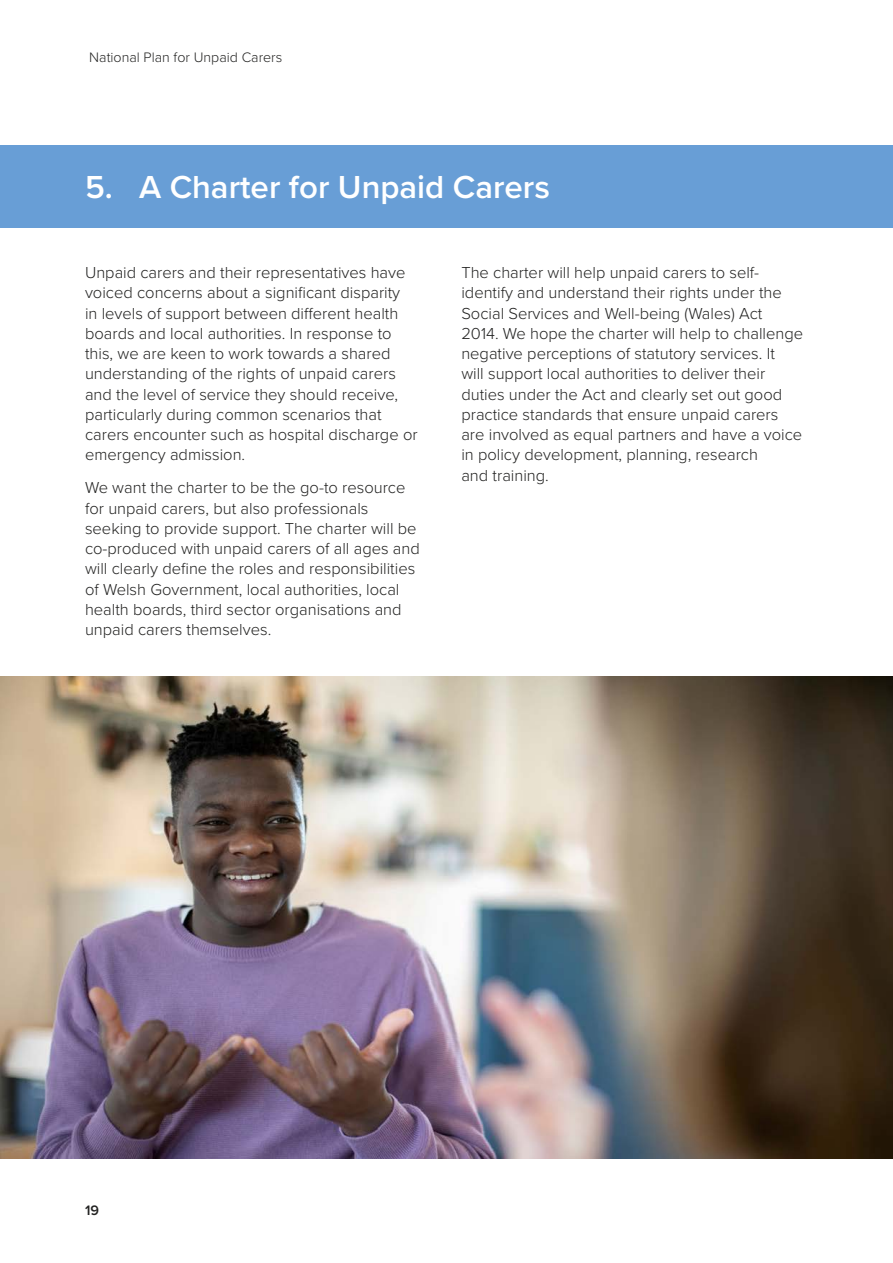
<style>
.page{position:relative;width:893px;height:1263px;background:#fff}
.page>*{position:absolute;margin:0;border:0;box-sizing:border-box;transform-origin:0 0}
.Heading{font:600 33px "Proxima Nova";color:#fff}
.Body_text{font:300 16.5px/20.2px "Proxima Nova";color:#222221}
.t1{font:300 14.25px "Proxima Nova";color:#222221}
.t2{font:600 14.25px "Proxima Nova";color:#222221}
</style>
<div class="page">
<div style="left:0;top:145px;width:893px;height:82px;background:#689ed6"></div>
<img style="left:0;top:676px;width:893px;height:483px">
<p class="t1" style="left:89px;top:47px;width:195px">National Plan for Unpaid Carers</p>
<h2 class="Heading" style="left:85px;top:163px;width:466px">5. A Charter for Unpaid Carers</h2>
<p class="Body_text" style="left:85px;top:262px;width:334px">Unpaid carers and their representatives have voiced concerns about a significant disparity<br>in levels of support between different health boards and local authorities. In response to this, we are keen to work towards a shared understanding of the rights of unpaid carers and the level of service they should receive, particularly during common scenarios that carers encounter such as hospital discharge or emergency admission.</p>
<p class="Body_text" style="left:85px;top:477px;width:336px">We want the charter to be the go-to resource for unpaid carers, but also professionals seeking to provide support. The charter will be co-produced with unpaid carers of all ages and will clearly define the roles and responsibilities of Welsh Government, local authorities, local health boards, third sector organisations and unpaid carers themselves.</p>
<p class="Body_text" style="left:461px;top:262px;width:343px">The charter will help unpaid carers to self&shy;identify and understand their rights under the Social Services and Well-being (Wales) Act 2014. We hope the charter will help to challenge negative perceptions of statutory services. It<br>will support local authorities to deliver their duties under the Act and clearly set out good practice standards that ensure unpaid carers are involved as equal partners and have a voice in policy development, planning, research<br>and training.</p>
<p class="t2" style="left:85px;top:1200px;width:15px">19</p>
</div>
